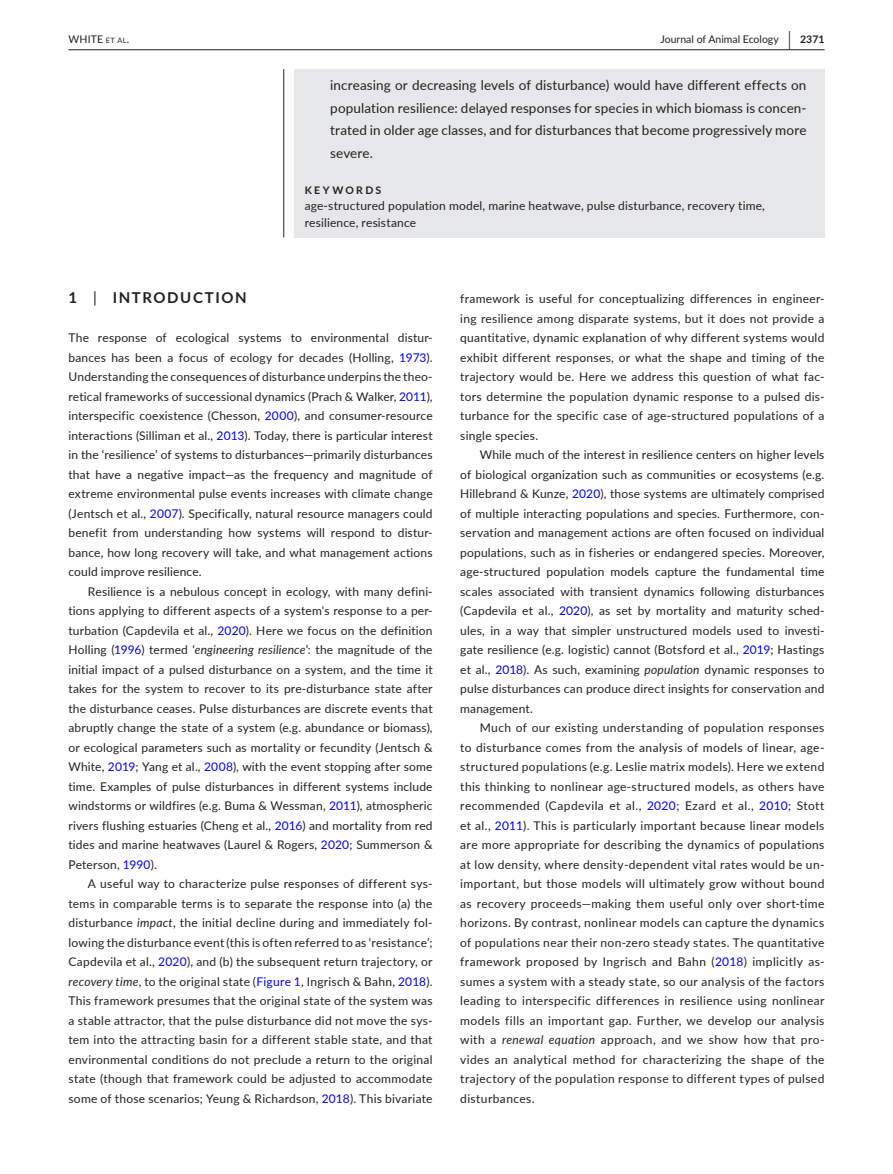
<style>
.page{position:relative;width:893px;height:1174px;background:#fff}
.page>*{position:absolute;margin:0;border:0;box-sizing:border-box;transform-origin:0 0}
.t1{font:700 15px "Lato";letter-spacing:.105em;color:#231f20}
.t2{font:13.5px/22.5px "Lato";letter-spacing:.01em;color:#231f20;text-align:justify}
.t3{font:12px/19.5px "Lato";letter-spacing:.015em;color:#231f20;text-align:justify}
.t4{font:10.5px "Lato";color:#231f20}
.t5{font:700 10.5px "Lato";letter-spacing:.22em;color:#231f20}
.s1{font-size:7.35px}
.s2{font-weight:700;font-size:19.5px}
.s3{font-weight:700}
.s4{font-weight:400}
.s5{color:#00f}
.s6{font-style:italic}
</style>
<div class="page">
<hr style="left:68px;top:49px;width:756px;height:1px;background:#231f20">
<div style="left:294px;top:69px;width:530px;height:168px;background:#e6e7e9"></div>
<hr style="left:283px;top:69px;width:1px;height:168px;background:#231f20">
<p class="t4" style="left:68px;top:31px;width:62px">WHITE <span class="s1">et al</span>.</p>
<p class="t4" style="left:661px;top:31px;width:165px">Journal of Animal Ecology <span class="s2">|</span> <span class="s3">2371</span></p>
<p class="t2" style="left:330px;top:74px;width:478px">increasing or decreasing levels of disturbance) would have different effects on population resilience: delayed responses for species in which biomass is concen&shy;trated in older age classes, and for disturbances that become progressively more severe.</p>
<p class="t5" style="left:305px;top:182px;width:78px">KEYWORDS</p>
<p class="t3" style="left:305px;top:197px;width:462px;line-height:16.5px">age-structured population model, marine heatwave, pulse disturbance, recovery time, resilience, resistance</p>
<p class="t1" style="left:68px;top:287px;width:180px">1 <span class="s4">|</span> INTRODUCTION</p>
<p class="t3" style="left:68px;top:327px;width:366px">The response of ecological systems to environmental distur&shy;bances has been a focus of ecology for decades (Holling, <span class="s5">1973</span>).<br>Understanding the consequences of disturbance underpins the theo&shy;retical frameworks of successional dynamics (Prach &amp; Walker, <span class="s5">2011</span>), interspecific coexistence (Chesson, <span class="s5">2000</span>), and consumer-resource interactions (Silliman et al., <span class="s5">2013</span>). Today, there is particular interest in the ‘resilience’ of systems to disturbances—primarily disturbances that have a negative impact—as the frequency and magnitude of extreme environmental pulse events increases with climate change (Jentsch et al., <span class="s5">2007</span>). Specifically, natural resource managers could benefit from understanding how systems will respond to distur&shy;bance, how long recovery will take, and what management actions could improve resilience.</p>
<p class="t3" style="left:68px;top:581px;width:366px;text-indent:20px">Resilience is a nebulous concept in ecology, with many defini&shy;tions applying to different aspects of a system's response to a per&shy;turbation (Capdevila et al., <span class="s5">2020</span>). Here we focus on the definition Holling (<span class="s5">1996</span>) termed ‘<span class="s6">engineering resilience</span>’: the magnitude of the initial impact of a pulsed disturbance on a system, and the time it takes for the system to recover to its pre-disturbance state after the disturbance ceases. Pulse disturbances are discrete events that abruptly change the state of a system (e.g. abundance or biomass), or ecological parameters such as mortality or fecundity (Jentsch &amp; White, <span class="s5">2019</span>; Yang et al., <span class="s5">2008</span>), with the event stopping after some time. Examples of pulse disturbances in different systems include windstorms or wildfires (e.g. Buma &amp; Wessman, <span class="s5">2011</span>), atmospheric rivers flushing estuaries (Cheng et al., <span class="s5">2016</span>) and mortality from red tides and marine heatwaves (Laurel &amp; Rogers, <span class="s5">2020</span>; Summerson &amp; Peterson, <span class="s5">1990</span>).</p>
<p class="t3" style="left:68px;top:873px;width:366px;text-indent:20px">A useful way to characterize pulse responses of different sys&shy;tems in comparable terms is to separate the response into (a) the disturbance <span class="s6">impact</span>, the initial decline during and immediately fol&shy;lowing the disturbance event (this is often referred to as ‘resistance’; Capdevila et al., <span class="s5">2020</span>), and (b) the subsequent return trajectory, or <span class="s6">recovery time</span>, to the original state (<span class="s5">Figure 1</span>, Ingrisch &amp; Bahn, <span class="s5">2018</span>).<br>This framework presumes that the original state of the system was a stable attractor, that the pulse disturbance did not move the sys&shy;tem into the attracting basin for a different stable state, and that environmental conditions do not preclude a return to the original state (though that framework could be adjusted to accommodate some of those scenarios; Yeung &amp; Richardson, <span class="s5">2018</span>). This bivariate</p>
<p class="t3" style="left:460px;top:288px;width:366px">framework is useful for conceptualizing differences in engineer&shy;ing resilience among disparate systems, but it does not provide a quantitative, dynamic explanation of why different systems would exhibit different responses, or what the shape and timing of the trajectory would be. Here we address this question of what fac&shy;tors determine the population dynamic response to a pulsed dis&shy;turbance for the specific case of age-structured populations of a single species.</p>
<p class="t3" style="left:460px;top:444px;width:366px;text-indent:20px">While much of the interest in resilience centers on higher levels of biological organization such as communities or ecosystems (e.g.<br>Hillebrand &amp; Kunze, <span class="s5">2020</span>), those systems are ultimately comprised of multiple interacting populations and species. Furthermore, con&shy;servation and management actions are often focused on individual populations, such as in fisheries or endangered species. Moreover, age-structured population models capture the fundamental time scales associated with transient dynamics following disturbances (Capdevila et al., <span class="s5">2020</span>), as set by mortality and maturity sched&shy;ules, in a way that simpler unstructured models used to investi&shy;gate resilience (e.g. logistic) cannot (Botsford et al., <span class="s5">2019</span>; Hastings et al., <span class="s5">2018</span>). As such, examining <span class="s6">population</span> dynamic responses to pulse disturbances can produce direct insights for conservation and management.</p>
<p class="t3" style="left:460px;top:717px;width:366px;text-indent:20px">Much of our existing understanding of population responses to disturbance comes from the analysis of models of linear, age&shy;structured populations (e.g. Leslie matrix models). Here we extend this thinking to nonlinear age-structured models, as others have recommended (Capdevila et al., <span class="s5">2020</span>; Ezard et al., <span class="s5">2010</span>; Stott et al., <span class="s5">2011</span>). This is particularly important because linear models are more appropriate for describing the dynamics of populations at low density, where density-dependent vital rates would be un&shy;important, but those models will ultimately grow without bound as recovery proceeds—making them useful only over short-time horizons. By contrast, nonlinear models can capture the dynamics of populations near their non-zero steady states. The quantitative framework proposed by Ingrisch and Bahn (<span class="s5">2018</span>) implicitly as&shy;sumes a system with a steady state, so our analysis of the factors leading to interspecific differences in resilience using nonlinear models fills an important gap. Further, we develop our analysis with a <span class="s6">renewal equation</span> approach, and we show how that pro&shy;vides an analytical method for characterizing the shape of the trajectory of the population response to different types of pulsed disturbances.</p>
</div>
